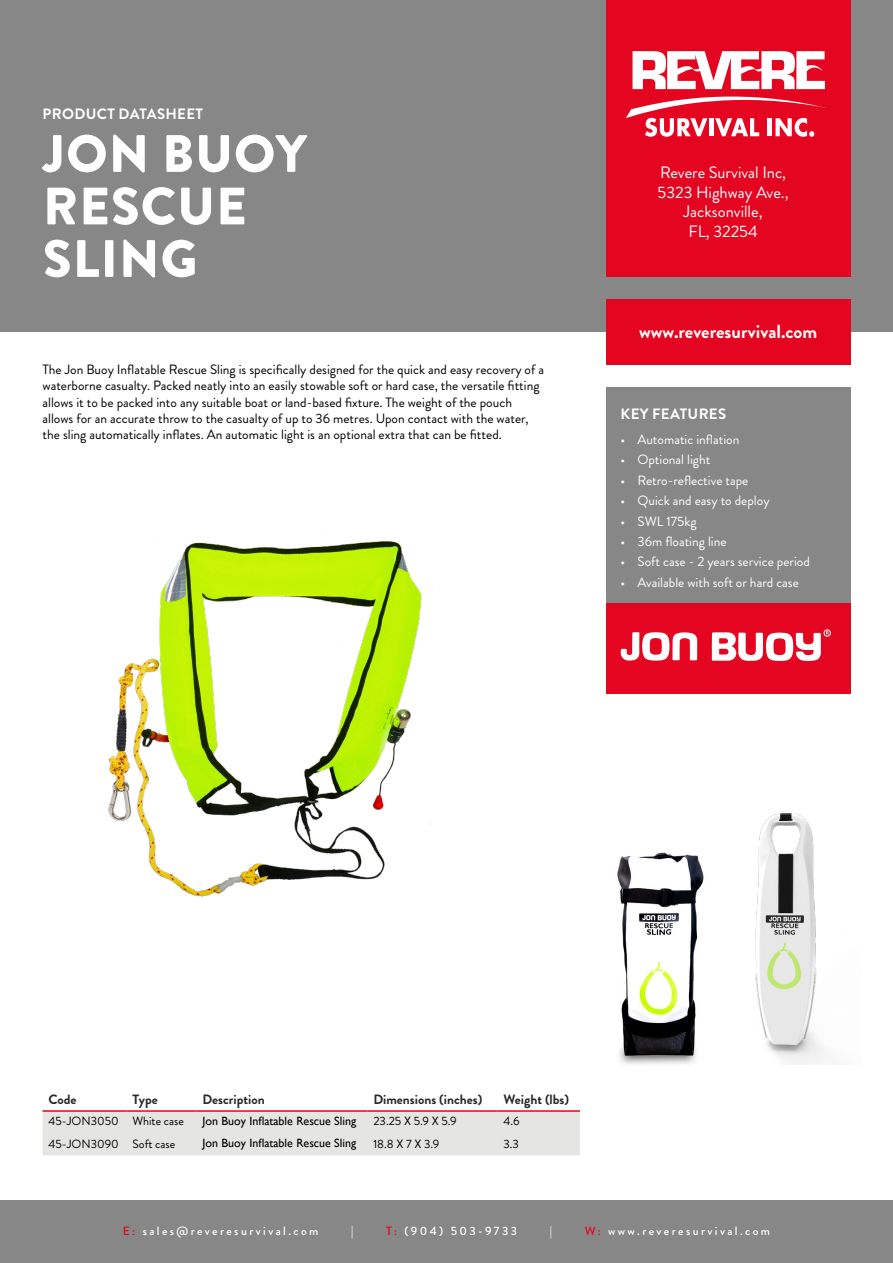
<style>
.page{position:relative;width:893px;height:1263px;background:#fff}
.page>*{position:absolute;margin:0;border:0;box-sizing:border-box;transform-origin:0 0}
.t1{font:900 52.5px/52.5px "Brandon Grotesque";letter-spacing:.02em;color:#fff}
.t2{font:700 19.05px "Brandon Grotesque";color:#fff}
.t3{font:16.5px/19.8px "Brandon Grotesque";color:#fff;text-align:center}
.t4{font:700 15px "Brandon Grotesque";letter-spacing:.02em;color:#fff}
.t5{font:13.5px/16.2px "Brandon Grotesque";color:#000}
.t6{font:13.5px "Brandon Grotesque";color:#fff}
.t7{font:700 13.5px "Brandon Grotesque";color:#282827}
.t8{font:500 12px "Brandon Grotesque";letter-spacing:.2em;color:#fff}
.t9{font:12px "Brandon Grotesque";color:#000}
.t10{font:12px "Gill Sans";color:#000}
.s1{color:#e40520}
</style>
<div class="page">
<div style="left:0;top:0;width:893px;height:332px;background:#878787"></div>
<div style="left:0;top:1200px;width:893px;height:63px;background:#878787"></div>
<div style="left:606px;top:0;width:244px;height:276px;background:#e40520"></div>
<div style="left:606px;top:299px;width:244px;height:66px;background:#e40520"></div>
<svg style="left:626px;top:51px;width:200px;height:86px"></svg>
<div style="left:606px;top:387px;width:244px;height:301px;background:#878787"></div>
<div style="left:606px;top:603px;width:244px;height:91px;background:#e40520"></div>
<svg style="left:620px;top:632px;width:77px;height:29px"></svg>
<div style="left:823px;top:629px;width:8px;height:8px;border:1px solid #fff;border-radius:50%"></div>
<svg style="left:712px;top:631px;width:117px;height:30px"></svg>
<div style="left:43px;top:1112px;width:537px;height:43px;background:#e5e5e4"></div>
<hr style="left:43px;top:1110px;width:83px;height:2px;background:#e40520">
<hr style="left:126px;top:1110px;width:70px;height:2px;background:#e40520">
<hr style="left:196px;top:1110px;width:171px;height:2px;background:#e40520">
<hr style="left:367px;top:1110px;width:130px;height:2px;background:#e40520">
<hr style="left:497px;top:1110px;width:83px;height:2px;background:#e40520">
<img style="left:108px;top:529px;width:323px;height:368px">
<img style="left:755px;top:813px;width:72px;height:251px">
<img style="left:617px;top:852px;width:87px;height:212px">
<p class="t4" style="left:43px;top:104px;width:162px">PRODUCT DATASHEET</p>
<h1 class="t1" style="left:43px;top:128px;width:265px">JON BUOY<br>RESCUE<br>SLING</h1>
<p class="t5" style="left:43px;top:362px;width:503px">The Jon Buoy Inflatable Rescue Sling is specifically designed for the quick and easy recovery of a waterborne casualty. Packed neatly into an easily stowable soft or hard case, the versatile fitting allows it to be packed into any suitable boat or land-based fixture. The weight of the pouch allows for an accurate throw to the casualty of up to 36 metres. Upon contact with the water, the sling automatically inflates. An automatic light is an optional extra that can be fitted.</p>
<p class="t3" style="left:658px;top:162px;width:132px">Revere Survival Inc,<br>5323 Highway Ave.,<br>Jacksonville,<br>FL, 32254</p>
<h2 class="t2" style="left:639px;top:319px;width:180px">www.reveresurvival.com</h2>
<p class="t4" style="left:621px;top:403px;width:107px">KEY FEATURES</p>
<p class="t6" style="left:620px;top:430px;width:120px">• Automatic inflation</p>
<p class="t6" style="left:620px;top:450px;width:91px">• Optional light</p>
<p class="t6" style="left:620px;top:471px;width:129px">• Retro-reflective tape</p>
<p class="t6" style="left:620px;top:491px;width:151px">• Quick and easy to deploy</p>
<p class="t6" style="left:620px;top:512px;width:78px">• SWL 175kg</p>
<p class="t6" style="left:620px;top:532px;width:108px">• 36m floating line</p>
<p class="t6" style="left:620px;top:552px;width:191px">• Soft case - 2 years service period</p>
<p class="t6" style="left:620px;top:573px;width:180px">• Available with soft or hard case</p>
<p class="t7" style="left:49px;top:1090px;width:30px">Code</p>
<p class="t7" style="left:132px;top:1090px;width:27px">Type</p>
<p class="t7" style="left:202px;top:1090px;width:64px">Description</p>
<p class="t7" style="left:373px;top:1090px;width:111px">Dimensions (inches)</p>
<p class="t7" style="left:503px;top:1090px;width:67px">Weight (lbs)</p>
<p class="t9" style="left:49px;top:1113px;width:137px">45-JON3050 White case</p>
<p class="t10" style="left:202px;top:1114px;width:155px">Jon Buoy Inflatable Rescue Sling</p>
<p class="t9" style="left:373px;top:1113px;width:85px">23.25 X 5.9 X 5.9</p>
<p class="t9" style="left:503px;top:1113px;width:18px">4.6</p>
<p class="t9" style="left:49px;top:1135px;width:128px">45-JON3090 Soft case</p>
<p class="t10" style="left:202px;top:1136px;width:155px">Jon Buoy Inflatable Rescue Sling</p>
<p class="t9" style="left:373px;top:1135px;width:67px">18.8 X 7 X 3.9</p>
<p class="t9" style="left:503px;top:1135px;width:17px">3.3</p>
<p class="t8" style="left:123px;top:1223px;width:197px"><span class="s1">E:</span> sales@reveresurvival.com</p>
<p class="t8" style="left:351px;top:1223px;width:4px">|</p>
<p class="t8" style="left:386px;top:1223px;width:133px"><span class="s1">T:</span> (904) 503-9733</p>
<p class="t8" style="left:550px;top:1223px;width:4px">|</p>
<p class="t8" style="left:585px;top:1223px;width:187px"><span class="s1">W:</span> www.reveresurvival.com</p>
</div>
